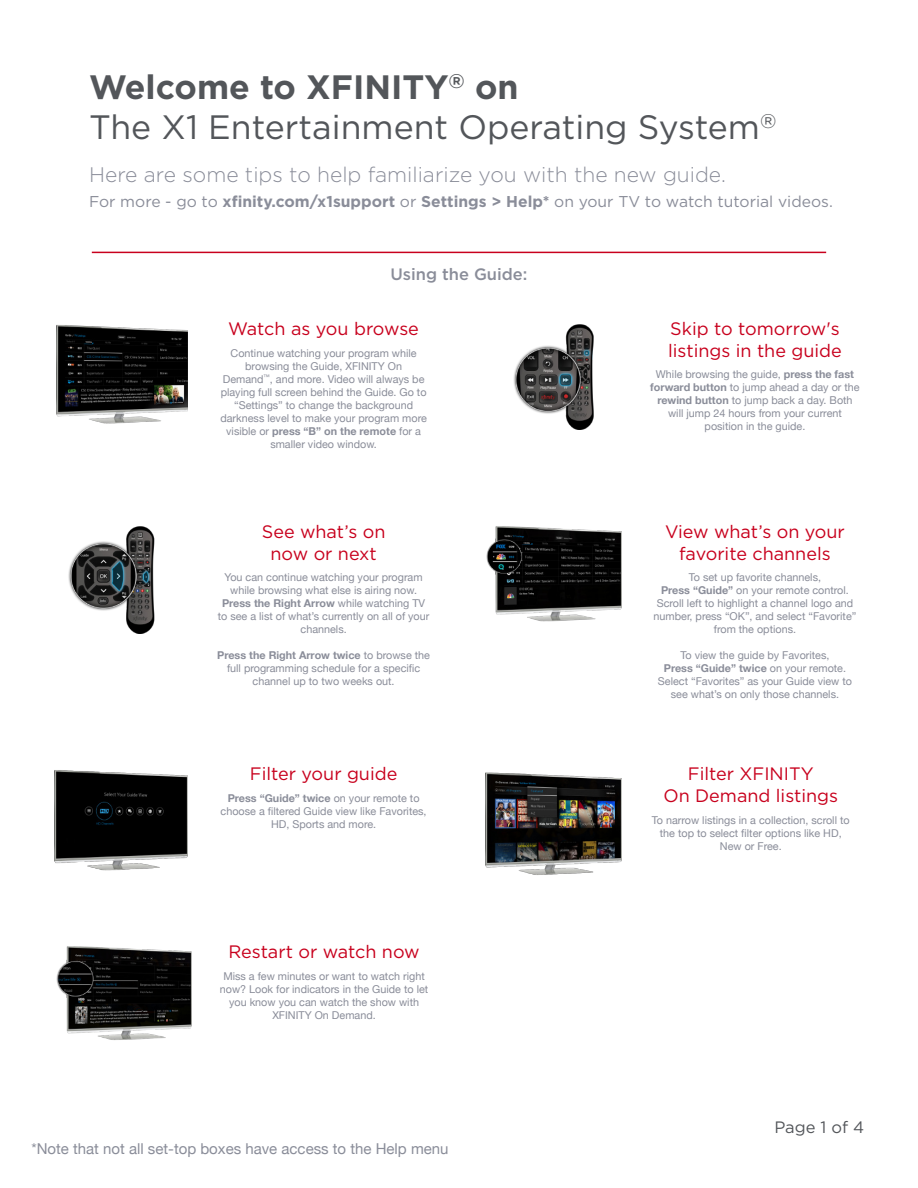
<style>
.page{position:relative;width:918px;height:1188px;background:#fff}
.page>*{position:absolute;margin:0;border:0;box-sizing:border-box;transform-origin:0 0}
.t1{font:33.75px/40.7px "Gotham";color:#53565a}
.t2{font:300 21px "Gotham";color:#8a8d99}
.t3{font:18px/21.6px "Gotham";color:#c8001d;text-align:center}
.t4{font:500 16.5px "Gotham";color:#8a8d99}
.t5{font:16.5px "Gotham";color:#53565a}
.t6{font:15.6px "Gotham";color:#8a8d99}
.t7{font:15px "Helvetica Neue";color:#8a8d99}
.t8{font:10.8px/12.9px "Helvetica Neue";color:#8a8d99;text-align:center}
.s1{font-weight:700}
</style>
<div class="page">
<img style="left:486px;top:526px;width:136px;height:96px">
<img style="left:54px;top:770px;width:134px;height:101px">
<img style="left:68px;top:526px;width:87px;height:108px">
<img style="left:513px;top:324px;width:81px;height:106px">
<img style="left:57px;top:324px;width:131px;height:100px">
<img style="left:486px;top:772px;width:135px;height:103px">
<img style="left:56px;top:946px;width:136px;height:94px">
<hr style="left:92px;top:252px;width:734px;height:1px;background:#c8001d">
<h1 class="t1" style="left:89px;top:66px;width:689px"><span class="s1">Welcome to XFINITY</span><sup>®</sup> <span class="s1">on<br></span>The X1 Entertainment Operating System<sup>®</sup></h1>
<h2 class="t2" style="left:89px;top:163px;width:638px">Here are some tips to help familiarize you with the new guide.</h2>
<h3 class="t6" style="left:89px;top:193px;width:745px">For more - go to <span class="s1">xfinity.com/x1support</span> or <span class="s1">Settings &gt; Help*</span> on your TV to watch tutorial videos.</h3>
<h3 class="t4" style="left:390px;top:265px;width:139px">Using the Guide:</h3>
<h3 class="t3" style="left:228px;top:318px;width:192px">Watch as you browse</h3>
<p class="t8" style="left:220px;top:347px;width:208px">Continue watching your program while browsing the Guide, XFINITY On Demand<sup>™</sup>, and more. Video will always be playing full screen behind the Guide. Go to “Settings” to change the background darkness level to make your program more visible or <span class="s1">press “B” on the remote</span> for a smaller video window.</p>
<h3 class="t3" style="left:262px;top:521px;width:125px">See what’s on now or next</h3>
<p class="t8" style="left:218px;top:572px;width:213px">You can continue watching your program while browsing what else is airing now.<br><span class="s1">Press the Right Arrow</span> while watching TV to see a list of what’s currently on all of your channels.</p>
<p class="t8" style="left:217px;top:650px;width:214px"><span class="s1">Press the Right Arrow twice</span> to browse the full programming schedule for a specific channel up to two weeks out.</p>
<h3 class="t3" style="left:250px;top:763px;width:149px">Filter your guide</h3>
<p class="t8" style="left:221px;top:792px;width:207px"><span class="s1">Press “Guide” twice</span> on your remote to choose a filtered Guide view like Favorites,<br>HD, Sports and more.</p>
<h3 class="t3" style="left:228px;top:941px;width:193px">Restart or watch now</h3>
<p class="t8" style="left:220px;top:970px;width:210px">Miss a few minutes or want to watch right now? Look for indicators in the Guide to let you know you can watch the show with XFINITY On Demand.</p>
<h3 class="t7" style="left:31px;top:1138px;width:419px">*Note that not all set-top boxes have access to the Help menu</h3>
<h3 class="t3" style="left:668px;top:318px;width:175px;text-align:left">Skip to tomorrow's listings in the guide</h3>
<p class="t8" style="left:650px;top:369px;width:211px">While browsing the guide, <span class="s1">press the fast forward button</span> to jump ahead a day or the <span class="s1">rewind button</span> to jump back a day. Both will jump 24 hours from your current position in the guide.</p>
<h3 class="t3" style="left:665px;top:521px;width:181px">View what’s on your favorite channels</h3>
<p class="t8" style="left:654px;top:572px;width:204px">To set up favorite channels,<br><span class="s1">Press “Guide”</span> on your remote control.<br>Scroll left to highlight a channel logo and number, press “OK”, and select “Favorite” from the options.</p>
<p class="t8" style="left:658px;top:649px;width:196px">To view the guide by Favorites,<br><span class="s1">Press “Guide” twice</span> on your remote.<br>Select “Favorites” as your Guide view to see what’s on only those channels.</p>
<h3 class="t3" style="left:663px;top:763px;width:176px">Filter XFINITY<br>On Demand listings</h3>
<p class="t8" style="left:652px;top:814px;width:199px">To narrow listings in a collection, scroll to the top to select filter options like HD,<br>New or Free.</p>
<h3 class="t5" style="left:774px;top:1118px;width:91px">Page 1 of 4</h3>
</div>
